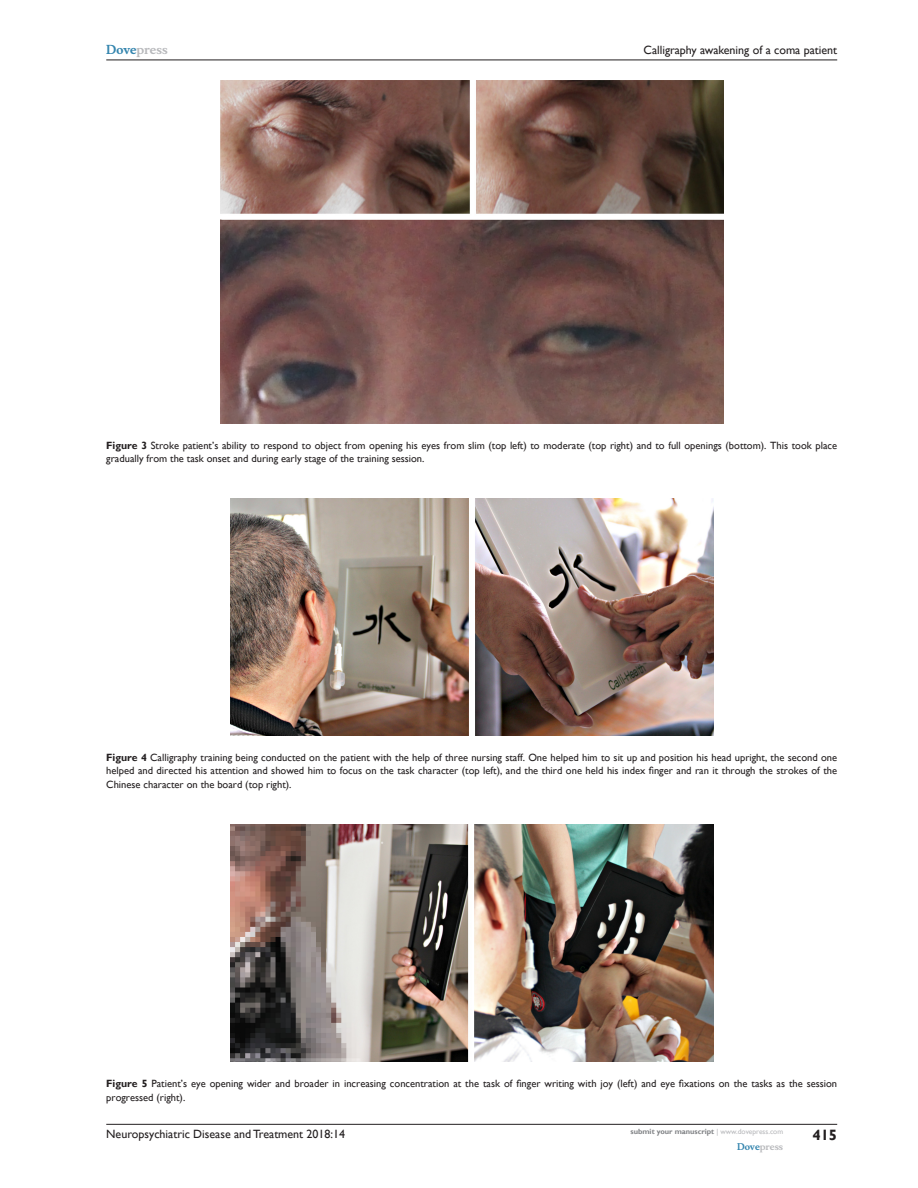
<style>
.page{position:relative;width:918px;height:1188px;background:#fff}
.page>*{position:absolute;margin:0;border:0;box-sizing:border-box;transform-origin:0 0}
.t1{font:700 15px "Gill Sans";color:#231f20}
.t2{font:12px "Gill Sans";color:#231f20}
.t3{font:700 12px "Musee";color:#b8b9bc}
.FigC{font:10.5px/13.5px "Gill Sans";color:#231f20}
.t4{font:700 9px "Musee";color:#b8b9bc}
.t5{font:700 7.5px "Gill Sans";color:#808285}
.s1{color:#3485ae}
.s2{font-weight:700}
.s3{font-weight:400;color:#b8b9bc}
</style>
<div class="page">
<hr style="left:106px;top:1124px;width:731px;height:1px;background:#231f20">
<hr style="left:106px;top:60px;width:731px;height:1px;background:#231f20">
<img style="left:220px;top:81px;width:503px;height:342px">
<img style="left:230px;top:499px;width:483px;height:236px">
<img style="left:230px;top:824px;width:483px;height:238px">
<p class="t3" style="left:106px;top:43px;width:63px"><span class="s1">Dove</span>press</p>
<p class="t2" style="left:644px;top:43px;width:195px">Calligraphy awakening of a coma patient</p>
<p class="FigC" style="left:106px;top:439px;width:732px"><span class="s2">Figure 3</span> Stroke patient’s ability to respond to object from opening his eyes from slim (top left) to moderate (top right) and to full openings (bottom). This took place gradually from the task onset and during early stage of the training session.</p>
<p class="FigC" style="left:106px;top:750px;width:732px;text-align:justify"><span class="s2">Figure 4</span> Calligraphy training being conducted on the patient with the help of three nursing staff. One helped him to sit up and position his head upright, the second one helped and directed his attention and showed him to focus on the task character (top left), and the third one held his index finger and ran it through the strokes of the Chinese character on the board (top right).</p>
<p class="FigC" style="left:106px;top:1077px;width:732px"><span class="s2">Figure 5</span> Patient’s eye opening wider and broader in increasing concentration at the task of finger writing with joy (left) and eye fixations on the tasks as the session progressed (right).</p>
<p class="t2" style="left:106px;top:1127px;width:241px">Neuropsychiatric Disease and Treatment 2018:14</p>
<p class="t5" style="left:631px;top:1127px;width:154px">submit your manuscript <span class="s3">| www.dovepress.com</span></p>
<p class="t4" style="left:737px;top:1141px;width:48px"><span class="s1">Dove</span>press</p>
<h1 class="t1" style="left:812px;top:1126px;width:26px">415</h1>
</div>
